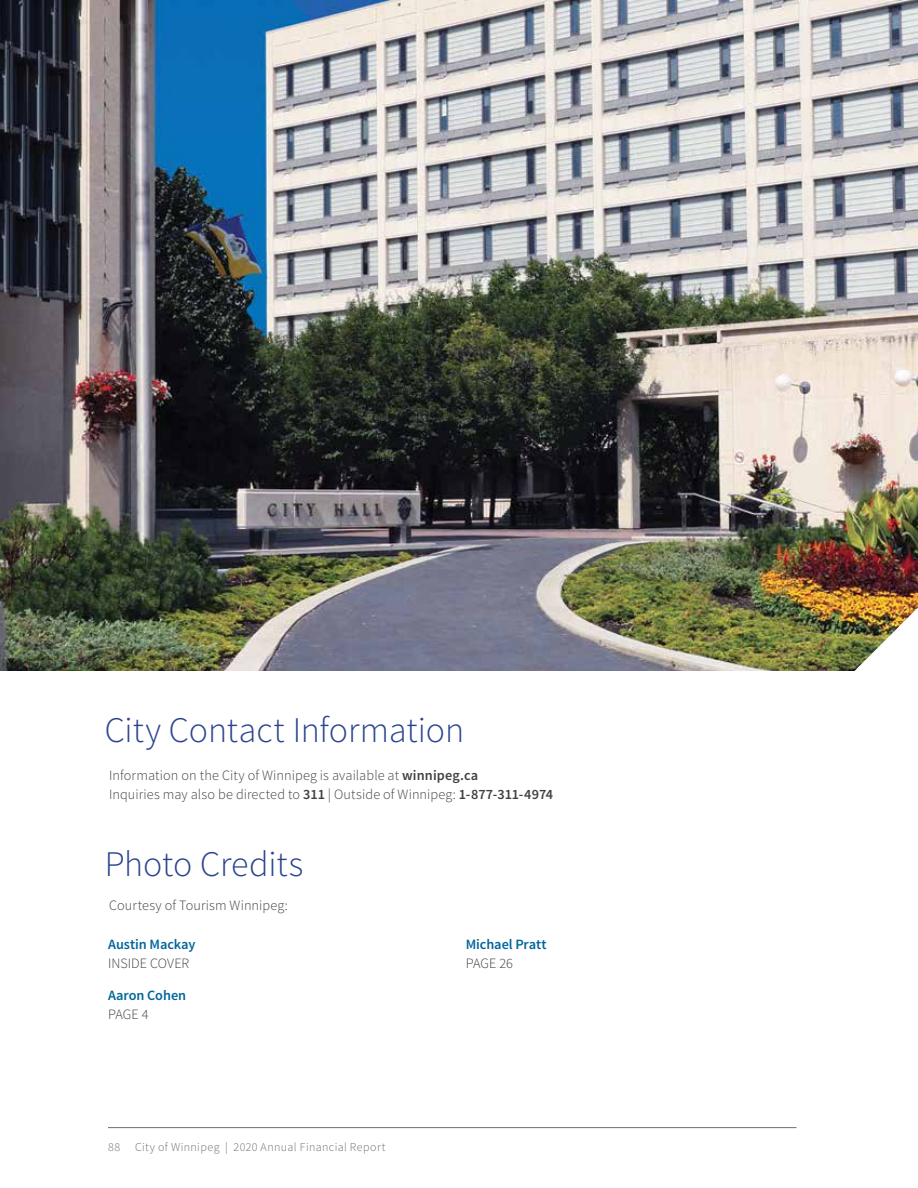
<style>
.page{position:relative;width:918px;height:1188px;background:#fff}
.page>*{position:absolute;margin:0;border:0;box-sizing:border-box;transform-origin:0 0}
.t1{font:300 36px "Source Sans Pro";letter-spacing:-.005em;color:#2b458d}
.t2{font:300 14.25px/18.8px "Source Sans Pro";letter-spacing:.005em;color:#414042}
.t3{font:600 14.25px "Source Sans Pro";letter-spacing:-.005em;color:#00669b}
.t4{font:300 12px "Source Sans Pro";letter-spacing:.03em;color:#6d6e71}
.s1{font-weight:600}
</style>
<div class="page">
<hr style="left:108px;top:1127px;width:688px;height:1px;background:#6d6e71">
<img style="left:0;top:0;width:918px;height:671px">
<img style="left:785px;top:608px;width:133px;height:63px">
<h1 class="t1" style="left:105px;top:708px;width:361px">City Contact Information</h1>
<p class="t2" style="left:109px;top:766px;width:446px">Information on the City of Winnipeg is available at <span class="s1">winnipeg.ca<br></span>Inquiries may also be directed to <span class="s1">311</span> | Outside of Winnipeg: <span class="s1">1-877-311-4974</span></p>
<h1 class="t1" style="left:105px;top:842px;width:200px">Photo Credits</h1>
<p class="t2" style="left:109px;top:896px;width:180px">Courtesy of Tourism Winnipeg:</p>
<p class="t3" style="left:108px;top:935px;width:89px">Austin Mackay</p>
<p class="t2" style="left:108px;top:954px;width:83px">INSIDE COVER</p>
<p class="t3" style="left:108px;top:986px;width:80px">Aaron Cohen</p>
<p class="t2" style="left:108px;top:1005px;width:42px">PAGE 4</p>
<p class="t4" style="left:108px;top:1140px;width:279px">88 City of Winnipeg | 2020 Annual Financial Report</p>
<p class="t3" style="left:466px;top:935px;width:83px">Michael Pratt</p>
<p class="t2" style="left:466px;top:954px;width:49px">PAGE 26</p>
</div>
